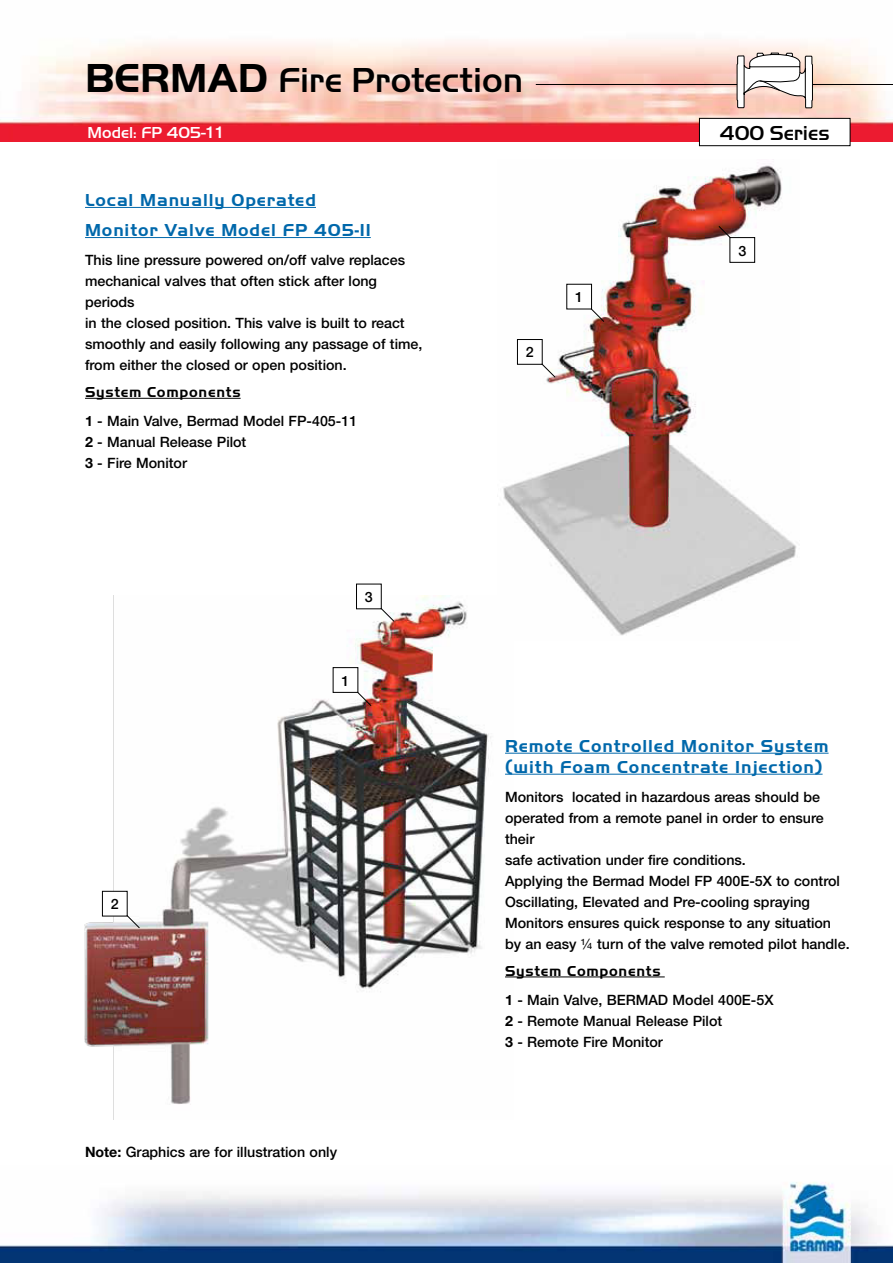
<style>
.page{position:relative;width:893px;height:1263px;background:#fff}
.page>*{position:absolute;margin:0;border:0;box-sizing:border-box;transform-origin:0 0}
.t1{font:500 36px "Handel Got D";color:#000}
.t2{font:500 21px "Handel Got D";color:#000}
.t3{font:700 18px/30.2px "Handel Got D";letter-spacing:.05em;color:#0068ab}
.t4{font:500 16.5px "Handel Got D";color:#fff}
.t5{font:700 15px "Handel Got D";letter-spacing:.05em;color:#000}
.t6{font:500 14.25px/21px "Helvetica Neue";color:#000}
.s1{font-weight:700;font-size:42px}
.s2{font-family:"Helvetica Neue"}
.s3{font-weight:700}
.s4{font-weight:400}
</style>
<div class="page">
<img style="left:13px;top:42px;width:880px;height:100px">
<img style="left:0;top:119px;width:13px;height:23px">
<hr style="left:536px;top:84px;width:357px;height:1px;background:#000">
<img style="left:0;top:1182px;width:893px;height:81px">
<svg style="left:737px;top:53px;width:76px;height:55px"></svg>
<div style="left:699px;top:118px;width:151px;height:28px;background:#fff"></div>
<div style="left:699px;top:118px;width:151px;height:28px;border:1px solid #000"></div>
<img style="left:84px;top:596px;width:429px;height:523px">
<svg style="left:354px;top:688px;width:18px;height:19px"></svg>
<div style="left:333px;top:668px;width:25px;height:24px;background:#fff"></div>
<div style="left:333px;top:667px;width:25px;height:26px;border:1px solid #000"></div>
<svg style="left:122px;top:911px;width:18px;height:18px"></svg>
<div style="left:102px;top:891px;width:25px;height:25px;background:#fff"></div>
<div style="left:102px;top:891px;width:26px;height:25px;border:1px solid #000"></div>
<svg style="left:377px;top:604px;width:18px;height:18px"></svg>
<div style="left:356px;top:584px;width:25px;height:25px;background:#fff"></div>
<div style="left:356px;top:584px;width:26px;height:25px;border:1px solid #000"></div>
<hr style="left:85px;top:207px;width:231px;height:1px;background:#0068ab">
<hr style="left:85px;top:237px;width:286px;height:1px;background:#0068ab">
<hr style="left:85px;top:398px;width:156px;height:1px;background:#000">
<hr style="left:505px;top:753px;width:324px;height:1px;background:#0068ab">
<hr style="left:505px;top:774px;width:318px;height:1px;background:#0068ab">
<hr style="left:505px;top:976px;width:160px;height:1px;background:#000">
<img style="left:497px;top:163px;width:300px;height:477px">
<svg style="left:587px;top:304px;width:18px;height:19px"></svg>
<div style="left:567px;top:284px;width:24px;height:25px;background:#fff"></div>
<svg style="left:718px;top:225px;width:18px;height:19px"></svg>
<div style="left:730px;top:238px;width:25px;height:24px;background:#fff"></div>
<div style="left:729px;top:237px;width:26px;height:26px;border:1px solid #000"></div>
<svg style="left:538px;top:360px;width:18px;height:18px"></svg>
<div style="left:517px;top:339px;width:25px;height:25px;background:#fff"></div>
<div style="left:517px;top:339px;width:26px;height:26px;border:1px solid #000"></div>
<h1 class="t1" style="left:85px;top:58px;width:440px"><span class="s1">BERMAD</span> Fire Protection</h1>
<p class="t4" style="left:88px;top:122px;width:138px">Model: FP 405-<span class="s2">11</span></p>
<h2 class="t2" style="left:720px;top:121px;width:111px">400 Series</h2>
<p class="t3" style="left:85px;top:185px;width:287px">Local Manually Operated<br>Monitor Valve Model FP 405-11</p>
<p class="t6" style="left:85px;top:251px;width:339px">This line pressure powered on/off valve replaces mechanical valves that often stick after long periods<br>in the closed position. This valve is built to react smoothly and easily following any passage of time, from either the closed or open position.</p>
<p class="t5" style="left:85px;top:385px;width:157px">System Components</p>
<p class="t6" style="left:85px;top:412px;width:274px"><span class="s3">1</span> - Main Valve, Bermad Model FP-405-11<br><span class="s3">2</span> - Manual Release Pilot<br><span class="s3">3</span> - Fire Monitor</p>
<p class="t6" style="left:111px;top:895px;width:9px">2</p>
<p class="t6" style="left:365px;top:588px;width:9px">3</p>
<p class="t6" style="left:342px;top:671px;width:9px">1</p>
<p class="t6" style="left:85px;top:1142px;width:254px"><span class="s3">Note:</span> Graphics are for illustration only</p>
<p class="t6" style="left:526px;top:343px;width:9px">2</p>
<p class="t6" style="left:575px;top:288px;width:9px">1</p>
<p class="t6" style="left:738px;top:241px;width:9px">3</p>
<p class="t3" style="left:505px;top:736px;width:325px;line-height:21px">Remote Controlled Monitor System (with Foam Concentrate Injection)</p>
<p class="t6" style="left:505px;top:788px;width:346px">Monitors located in hazardous areas should be operated from a remote panel in order to ensure their<br>safe activation under fire conditions.<br>Applying the Bermad Model FP 400E-5X to control Oscillating, Elevated and Pre-cooling spraying Monitors ensures quick response to any situation by an easy <span class="s4">¼</span> turn of the valve remoted pilot handle.</p>
<p class="t5" style="left:505px;top:964px;width:157px">System Components</p>
<p class="t6" style="left:505px;top:991px;width:270px"><span class="s3">1</span> - Main Valve, BERMAD Model 400E-5X<br><span class="s3">2</span> - Remote Manual Release Pilot<br><span class="s3">3</span> - Remote Fire Monitor</p>
</div>
